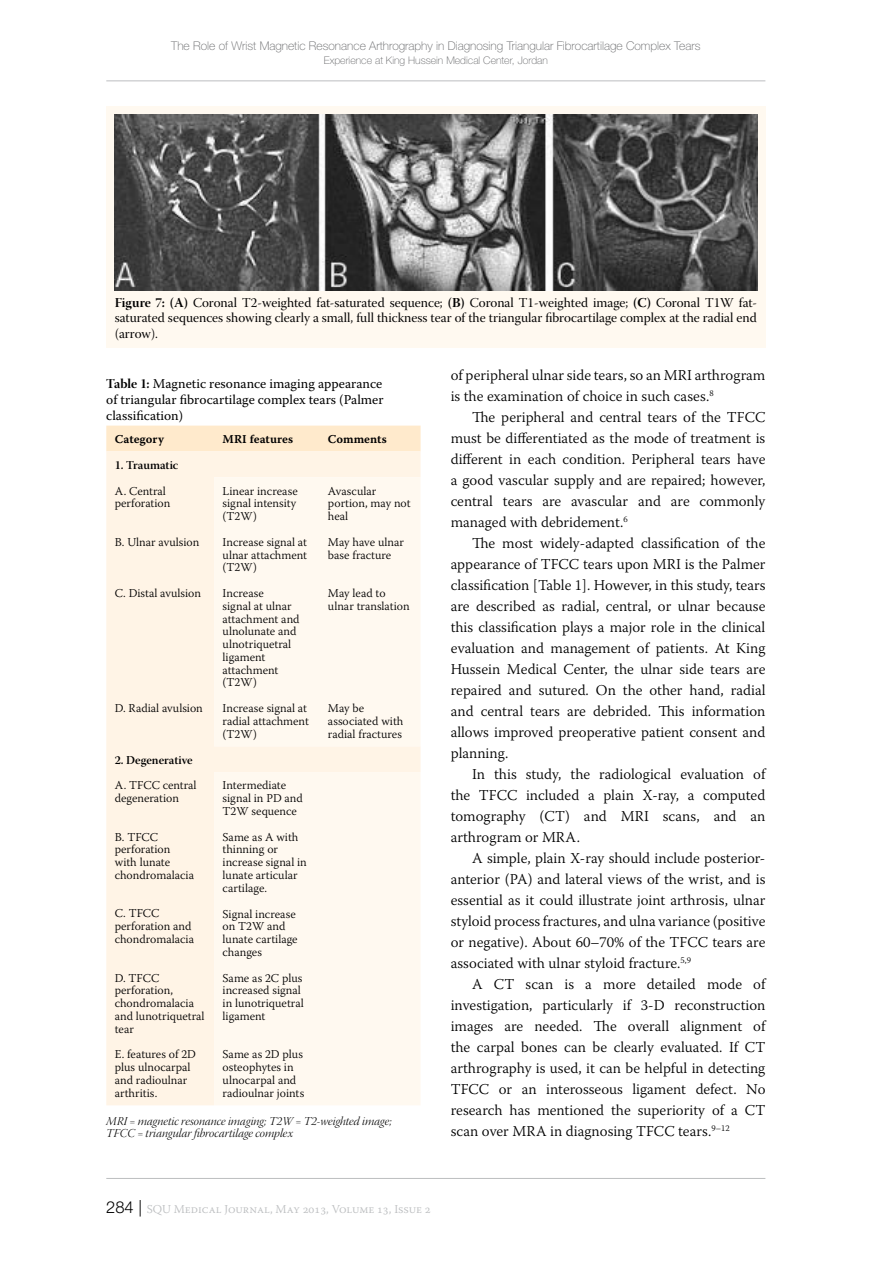
<style>
.page{position:relative;width:893px;height:1263px;background:#fff}
.page>*{position:absolute;margin:0;border:0;box-sizing:border-box;transform-origin:0 0}
.t1{font:300 15px/21px "Warnock Pro";color:#000;text-align:justify}
.t2{font:13.5px/15.8px "Warnock Pro Subh";color:#000;text-align:justify}
.t3{font:13.5px/15.8px "Warnock Pro";color:#000;text-align:justify}
.t4{font:300 12px/12.8px "Warnock Pro";color:#000}
.t5{font:100 12px "Helvetica Neue LT Pro";color:#636466}
.t6{font:12px/12.8px "Warnock Pro Light It Disp";color:#000}
.t7{font:300 12px "Warnock Pro";color:#bcbec0}
.t8{font:12px "Warnock Pro Semibold Capt";color:#000}
.t9{font:12px "Warnock Pro Semibold Subh";color:#000}
.t10{font:100 10.5px "Helvetica Neue LT Pro";color:#636466}
.s1{font-family:"Warnock Pro Bold Disp"}
.s2{font-family:"Warnock Pro Bold Subh"}
.s3{font-family:"Helvetica Neue LT Pro";font-size:16.5px;color:#000}
</style>
<div class="page">
<hr style="left:106px;top:81px;width:659px;height:1px;background:#bcbec0">
<hr style="left:106px;top:1178px;width:659px;height:1px;background:#bcbec0">
<div style="left:106px;top:106px;width:659px;height:242px;background:#fff9f0"></div>
<img style="left:115px;top:115px;width:643px;height:176px">
<div style="left:106px;top:426px;width:315px;height:25px;background:#ffeacc"></div>
<div style="left:106px;top:451px;width:315px;height:654px;background:#fff4e6"></div>
<div style="left:214px;top:477px;width:207px;height:628px;background:#fff9f0"></div>
<p class="t5" style="left:171px;top:39px;width:531px">The Role of Wrist Magnetic Resonance Arthrography in Diagnosing Triangular Fibrocartilage Complex Tears</p>
<p class="t10" style="left:324px;top:54px;width:226px">Experience at King Hussein Medical Center, Jordan</p>
<p class="t2" style="left:115px;top:296px;width:644px"><span class="s1">Figure 7:</span> <span class="s2">(A)</span> Coronal T2-weighted fat-saturated sequence; <span class="s2">(B)</span> Coronal T1-weighted image; <span class="s2">(C)</span> Coronal T1W fat&shy;saturated sequences showing clearly a small, full thickness tear of the triangular fibrocartilage complex at the radial end (arrow).</p>
<p class="t3" style="left:106px;top:376px;width:279px"><span class="s1">Table 1:</span> Magnetic resonance imaging appearance of triangular fibrocartilage complex tears (Palmer classification)</p>
<p class="t8" style="left:115px;top:432px;width:51px">Category</p>
<p class="t8" style="left:223px;top:432px;width:72px">MRI features</p>
<p class="t8" style="left:328px;top:432px;width:60px">Comments</p>
<p class="t9" style="left:115px;top:458px;width:65px">1. Traumatic</p>
<p class="t4" style="left:328px;top:484px;width:84px">Avascular portion, may not heal</p>
<p class="t1" style="left:451px;top:364px;width:316px">of peripheral ulnar side tears, so an MRI arthrogram is the examination of choice in such cases.<sup>8</sup></p>
<p class="t1" style="left:451px;top:406px;width:316px;text-indent:21px">The peripheral and central tears of the TFCC must be differentiated as the mode of treatment is different in each condition. Peripheral tears have a good vascular supply and are repaired; however, central tears are avascular and are commonly managed with debridement.<sup>6</sup></p>
<p class="t1" style="left:451px;top:532px;width:316px;text-indent:21px">The most widely-adapted classification of the appearance of TFCC tears upon MRI is the Palmer classification [Table 1]. However, in this study, tears are described as radial, central, or ulnar because this classification plays a major role in the clinical evaluation and management of patients. At King Hussein Medical Center, the ulnar side tears are repaired and sutured. On the other hand, radial and central tears are debrided. This information allows improved preoperative patient consent and planning.</p>
<p class="t1" style="left:451px;top:763px;width:316px;text-indent:21px">In this study, the radiological evaluation of the TFCC included a plain X-ray, a computed tomography (CT) and MRI scans, and an arthrogram or MRA.</p>
<p class="t1" style="left:451px;top:847px;width:316px;text-indent:21px">A simple, plain X-ray should include posterior&shy;anterior (PA) and lateral views of the wrist, and is essential as it could illustrate joint arthrosis, ulnar styloid process fractures, and ulna variance (positive or negative). About 60–70% of the TFCC tears are associated with ulnar styloid fracture.<sup>5,9</sup></p>
<p class="t1" style="left:451px;top:973px;width:316px;text-indent:21px">A CT scan is a more detailed mode of investigation, particularly if 3-D reconstruction images are needed. The overall alignment of the carpal bones can be clearly evaluated. If CT arthrography is used, it can be helpful in detecting TFCC or an interosseous ligament defect. No research has mentioned the superiority of a CT scan over MRA in diagnosing TFCC tears.<sup>9–12</sup></p>
<p class="t4" style="left:115px;top:484px;width:57px">A. Central perforation</p>
<p class="t4" style="left:223px;top:484px;width:77px;text-align:justify">Linear increase signal intensity (T2W)</p>
<p class="t4" style="left:115px;top:535px;width:86px">B. Ulnar avulsion</p>
<p class="t4" style="left:223px;top:535px;width:86px;text-align:justify">Increase signal at ulnar attachment (T2W)</p>
<p class="t4" style="left:328px;top:535px;width:77px">May have ulnar base fracture</p>
<p class="t4" style="left:115px;top:587px;width:88px">C. Distal avulsion</p>
<p class="t4" style="left:328px;top:587px;width:83px">May lead to ulnar translation</p>
<p class="t4" style="left:223px;top:587px;width:78px">Increase<br>signal at ulnar attachment and ulnolunate and ulnotriquetral ligament attachment (T2W)</p>
<p class="t4" style="left:115px;top:702px;width:90px">D. Radial avulsion</p>
<p class="t4" style="left:223px;top:702px;width:88px">Increase signal at radial attachment (T2W)</p>
<p class="t4" style="left:328px;top:702px;width:77px">May be associated with radial fractures</p>
<p class="t9" style="left:115px;top:752px;width:79px">2. Degenerative</p>
<p class="t4" style="left:115px;top:779px;width:83px">A. TFCC central degeneration</p>
<p class="t4" style="left:223px;top:779px;width:82px">Intermediate signal in PD and<br>T2W sequence</p>
<p class="t4" style="left:223px;top:830px;width:86px">Same as A with thinning or increase signal in lunate articular cartilage.</p>
<p class="t4" style="left:115px;top:830px;width:81px">B. TFCC perforation with lunate chondromalacia</p>
<p class="t4" style="left:223px;top:907px;width:77px">Signal increase on T2W and lunate cartilage changes</p>
<p class="t4" style="left:115px;top:907px;width:81px">C. TFCC perforation and chondromalacia</p>
<p class="t4" style="left:223px;top:971px;width:83px">Same as 2C plus increased signal in lunotriquetral ligament</p>
<p class="t4" style="left:115px;top:971px;width:91px">D. TFCC perforation, chondromalacia and lunotriquetral tear</p>
<p class="t4" style="left:115px;top:1048px;width:83px">E. features of 2D plus ulnocarpal and radioulnar arthritis.</p>
<p class="t6" style="left:106px;top:1115px;width:287px">MRI = magnetic resonance imaging; T2W = T2-weighted image;<br>TFCC = triangular fibrocartilage complex</p>
<p class="t4" style="left:223px;top:1048px;width:83px">Same as 2D plus osteophytes in ulnocarpal and radioulnar joints</p>
<p class="t7" style="left:106px;top:1201px;width:326px"><span class="s3">284 |</span> SQU Medical Journal, May 2013, Volume 13, Issue 2</p>
</div>
